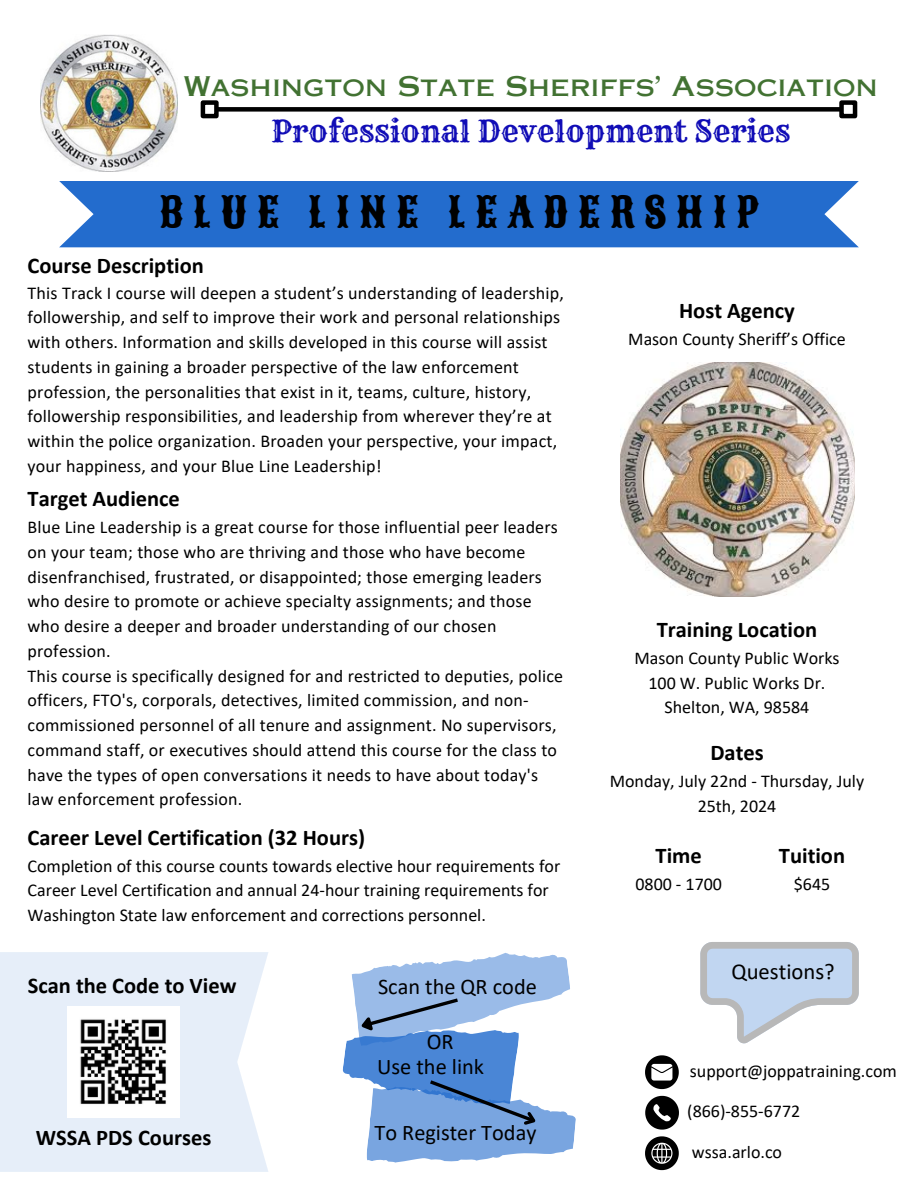
<style>
.page{position:relative;width:918px;height:1188px;background:#fff}
.page>*{position:absolute;margin:0;border:0;box-sizing:border-box;transform-origin:0 0}
.t1{font:42px "Sancreek";letter-spacing:.235em;color:#000}
.t2{font:30px "Rye";color:#100cb6}
.t3{font:27px "Copperplate Gothic LT Pro 31 AB";color:#427232}
.t4{font:22.65px "Calibri";color:#000}
.t5{font:700 22.5px "Calibri";color:#000}
.t6{font:22.35px "Calibri";color:#000}
.t7{font:18px/24.8px "Calibri";letter-spacing:.01em;color:#000}
</style>
<div class="page">
<svg style="left:0;top:952px;width:268px;height:220px;fill:#e6eef9"></svg>
<img style="left:68px;top:1006px;width:111px;height:112px">
<svg style="left:343px;top:953px;width:233px;height:210px"></svg>
<div style="left:59px;top:181px;width:800px;height:66px;background:#236ccd"></div>
<svg style="left:700px;top:942px;width:159px;height:102px"></svg>
<img style="left:41px;top:35px;width:137px;height:137px">
<div style="left:218px;top:107px;width:622px;height:5px;background:#000"></div>
<div style="left:201px;top:100px;width:18px;height:18px;border:4px solid #000"></div>
<div style="left:839px;top:100px;width:18px;height:18px;border:4px solid #000"></div>
<svg style="left:645px;top:1055px;width:34px;height:34px"></svg>
<svg style="left:645px;top:1136px;width:34px;height:34px"></svg>
<svg style="left:645px;top:1096px;width:34px;height:34px"></svg>
<img style="left:620px;top:363px;width:234px;height:234px">
<h3 class="t3" style="left:184px;top:77px;width:696px">Washington State Sheriffs’ Association</h3>
<h2 class="t2" style="left:271px;top:113px;width:521px">Professional Development Series</h2>
<p class="t1" style="left:160px;top:184px;width:600px">BLUE LINE LEADERSHIP</p>
<h4 class="t5" style="left:28px;top:256px;width:178px">Course Description</h4>
<h3 class="t7" style="left:28px;top:282px;width:538px">This Track I course will deepen a student’s understanding of leadership, followership, and self to improve their work and personal relationships with others. Information and skills developed in this course will assist students in gaining a broader perspective of the law enforcement profession, the personalities that exist in it, teams, culture, history, followership responsibilities, and leadership from wherever they’re at within the police organization. Broaden your perspective, your impact, your happiness, and your Blue Line Leadership!</h3>
<p class="t5" style="left:28px;top:489px;width:154px">Target Audience</p>
<p class="t7" style="left:28px;top:516px;width:532px">Blue Line Leadership is a great course for those influential peer leaders on your team; those who are thriving and those who have become disenfranchised, frustrated, or disappointed; those emerging leaders who desire to promote or achieve specialty assignments; and those who desire a deeper and broader understanding of our chosen profession.</p>
<p class="t7" style="left:28px;top:665px;width:537px">This course is specifically designed for and restricted to deputies, police officers, FTO's, corporals, detectives, limited commission, and non&shy;commissioned personnel of all tenure and assignment. No supervisors, command staff, or executives should attend this course for the class to have the types of open conversations it needs to have about today's law enforcement profession.</p>
<p class="t5" style="left:28px;top:828px;width:339px">Career Level Certification (32 Hours)</p>
<p class="t7" style="left:28px;top:855px;width:534px">Completion of this course counts towards elective hour requirements for<br>Career Level Certification and annual 24-hour training requirements for<br>Washington State law enforcement and corrections personnel.</p>
<p class="t5" style="left:28px;top:976px;width:210px">Scan the Code to View</p>
<h5 class="t5" style="left:36px;top:1129px;width:177px">WSSA PDS Courses</h5>
<p class="t6" style="left:378px;top:977px;width:160px">Scan the QR code</p>
<p class="t6" style="left:427px;top:1032px;width:28px">OR</p>
<p class="t6" style="left:377px;top:1057px;width:108px">Use the link</p>
<p class="t6" style="left:374px;top:1123px;width:164px">To Register Today</p>
<p class="t5" style="left:679px;top:301px;width:117px">Host Agency</p>
<p class="t7" style="left:628px;top:328px;width:219px">Mason County Sheriff’s Office</p>
<p class="t5" style="left:657px;top:620px;width:162px">Training Location</p>
<p class="t7" style="left:634px;top:647px;width:207px">Mason County Public Works</p>
<p class="t7" style="left:649px;top:672px;width:178px">100 W. Public Works Dr.</p>
<p class="t7" style="left:665px;top:697px;width:146px">Shelton, WA, 98584</p>
<p class="t5" style="left:710px;top:743px;width:55px">Dates</p>
<p class="t7" style="left:610px;top:770px;width:256px;text-align:center">Monday, July 22nd - Thursday, July<br>25th, 2024</p>
<p class="t5" style="left:656px;top:846px;width:48px">Time</p>
<p class="t7" style="left:635px;top:873px;width:88px">0800 - 1700</p>
<p class="t5" style="left:779px;top:846px;width:68px">Tuition</p>
<p class="t7" style="left:794px;top:873px;width:38px">$645</p>
<h5 class="t4" style="left:731px;top:962px;width:105px">Questions?</h5>
<h6 class="t7" style="left:690px;top:1060px;width:209px">support@joppatraining.com</h6>
<h6 class="t7" style="left:687px;top:1100px;width:115px">(866)-855-6772</h6>
<p class="t7" style="left:692px;top:1141px;width:92px">wssa.arlo.co</p>
</div>
